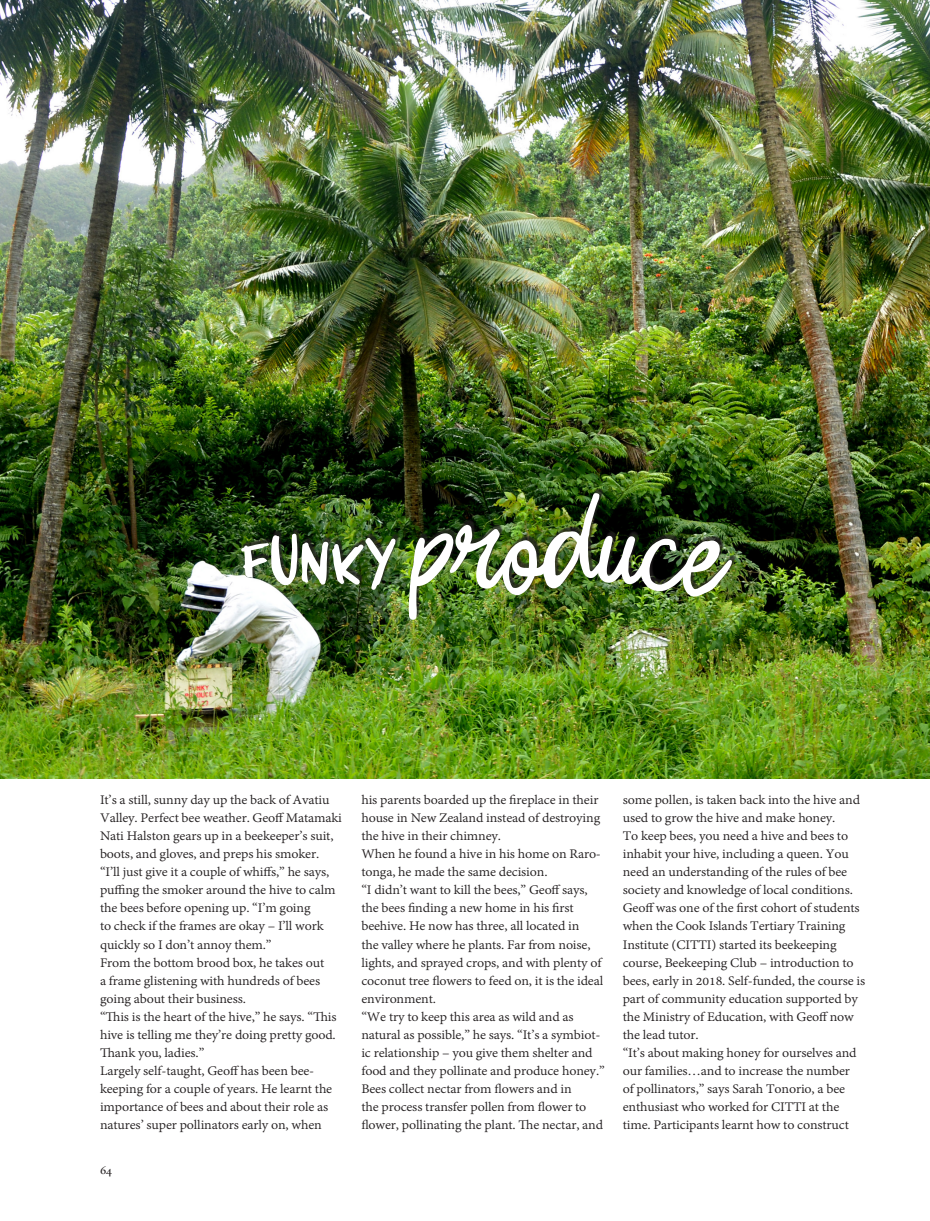
<style>
.page{position:relative;width:930px;height:1221px;background:#fff}
.page>*{position:absolute;margin:0;border:0;box-sizing:border-box;transform-origin:0 0}
.t1{font:97.95px "Zerocalcare Double Trouble";color:#fff}
.t2{font:14.25px/18px "Adobe Devanagari";letter-spacing:-.01em;color:#231f20;scale:1.05 1}
.t3{font:11.4px "Hoefler Text";color:#231f20;scale:1.05 1}
</style>
<div class="page">
<img style="left:0;top:0;width:929px;height:778px">
<div style="left:241px;top:487px;width:494px;height:130px;background:#231f20;opacity:.75"></div>
<img style="left:238px;top:575px;width:25px;height:14px">
<h1 class="t1" style="left:240px;top:493px;width:488px">FUNKY PRODUCE</h1>
<p class="t2" style="left:100px;top:792px;width:232px">It’s a still, sunny day up the back of Avatiu Valley. Perfect bee weather. Geoff Matamaki Nati Halston gears up in a beekeeper’s suit, boots, and gloves, and preps his smoker. “I’ll just give it a couple of whiffs,” he says, puffing the smoker around the hive to calm the bees before opening up. “I’m going<br>to check if the frames are okay – I’ll work quickly so I don’t annoy them.”<br>From the bottom brood box, he takes out<br>a frame glistening with hundreds of bees going about their business.<br>“This is the heart of the hive,” he says. “This hive is telling me they’re doing pretty good.<br>Thank you, ladies.”<br>Largely self-taught, Geoff has been bee&shy;keeping for a couple of years. He learnt the importance of bees and about their role as natures’ super pollinators early on, when</p>
<p class="t2" style="left:361px;top:792px;width:233px">his parents boarded up the fireplace in their house in New Zealand instead of destroying the hive in their chimney.<br>When he found a hive in his home on Raro&shy;tonga, he made the same decision.<br>“I didn’t want to kill the bees,” Geoff says, the bees finding a new home in his first beehive. He now has three, all located in<br>the valley where he plants. Far from noise, lights, and sprayed crops, and with plenty of coconut tree flowers to feed on, it is the ideal environment.<br>“We try to keep this area as wild and as natural as possible,” he says. “It’s a symbiot&shy;ic relationship – you give them shelter and food and they pollinate and produce honey.” Bees collect nectar from flowers and in<br>the process transfer pollen from flower to flower, pollinating the plant. The nectar, and</p>
<p class="t2" style="left:622px;top:792px;width:232px">some pollen, is taken back into the hive and used to grow the hive and make honey.<br>To keep bees, you need a hive and bees to inhabit your hive, including a queen. You need an understanding of the rules of bee society and knowledge of local conditions.<br>Geoff was one of the first cohort of students when the Cook Islands Tertiary Training Institute (CITTI) started its beekeeping course, Beekeeping Club – introduction to bees, early in 2018. Self-funded, the course is part of community education supported by the Ministry of Education, with Geoff now the lead tutor.<br>“It’s about making honey for ourselves and our families…and to increase the number<br>of pollinators,” says Sarah Tonorio, a bee enthusiast who worked for CITTI at the time. Participants learnt how to construct</p>
<p class="t3" style="left:100px;top:1165px;width:13px">64</p>
</div>
